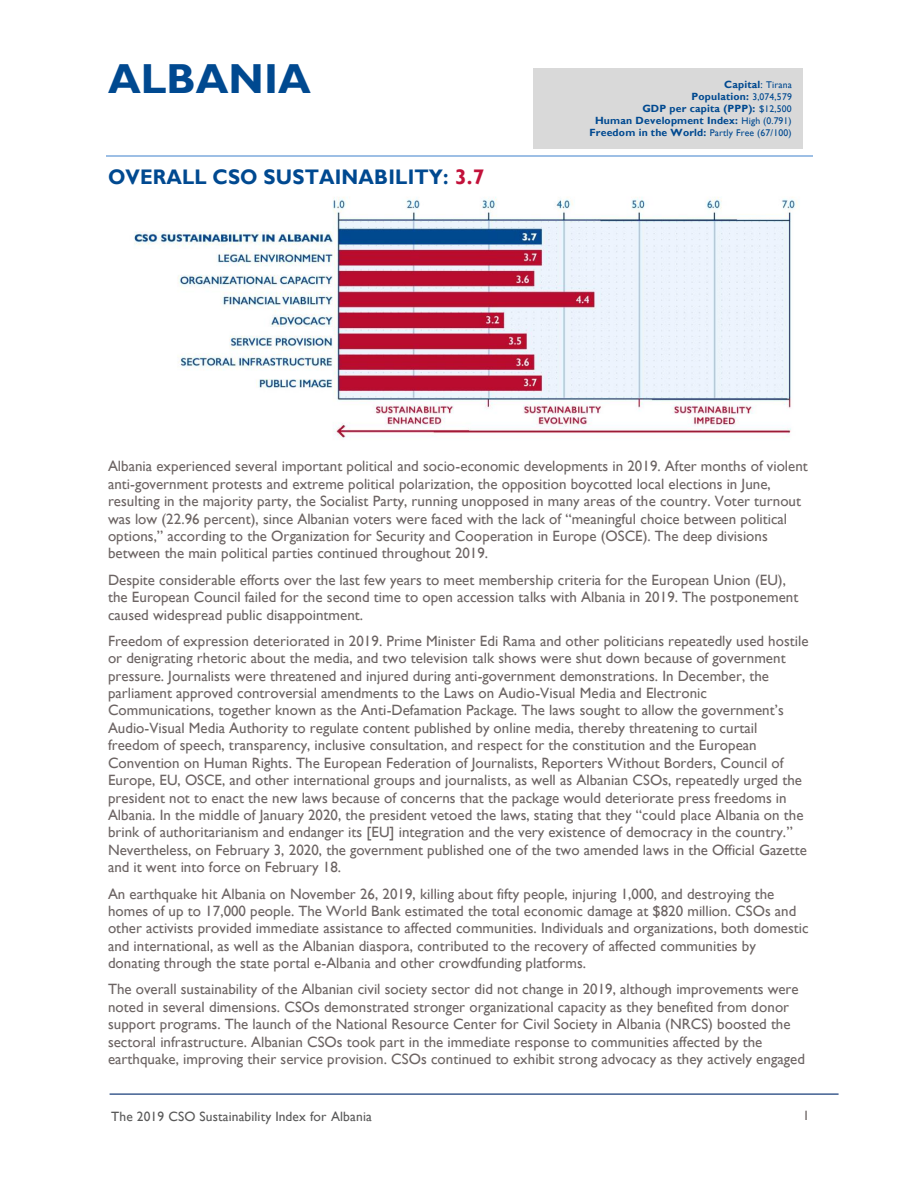
<style>
.page{position:relative;width:918px;height:1188px;background:#fff}
.page>*{position:absolute;margin:0;border:0;box-sizing:border-box;transform-origin:0 0}
.t1{font:700 42px "Gill Sans MT";color:#004990}
.t2{font:700 21px "Gill Sans MT";letter-spacing:.01em;color:#004990;scale:.95 1}
.t3{font:15px/17.4px "Gill Sans MT";color:#6c6463}
.t4{font:13.5px "Gill Sans MT";letter-spacing:.01em;color:#595959}
.t5{font:13.5px "Gill Sans MT";color:#6c6463}
.t6{font:700 10.5px/12.1px "Gill Sans MT";letter-spacing:.02em;color:#004990;text-align:right}
.s1{color:#c2113a}
.s2{font-weight:400}
.s3{font-weight:400;font-size:9.75px}
</style>
<div class="page">
<div style="left:533px;top:68px;width:270px;height:81px;background:#d9d9d9"></div>
<hr style="left:110px;top:1094px;width:729px;height:1px;background:#002a6c">
<hr style="left:106px;top:155px;width:706px;height:2px;background:#9dbfe5">
<img style="left:134px;top:197px;width:664px;height:242px">
<h1 class="t1" style="left:108px;top:54px;width:204px">ALBANIA</h1>
<h2 class="t2" style="left:108px;top:164px;width:398px">OVERALL CSO SUSTAINABILITY: <span class="s1">3.7</span></h2>
<p class="t6" style="left:589px;top:78px;width:204px">Capital<span class="s2">:</span> <span class="s3">Tirana<br></span>Population: <span class="s3">3,074,579<br></span>GDP per capita (PPP): <span class="s3">$12,500<br></span>Human Development Index: <span class="s3">High (0.791)<br></span>Freedom in the World: <span class="s3">Partly Free (67/100)</span></p>
<p class="t3" style="left:108px;top:457px;width:701px">Albania experienced several important political and socio-economic developments in 2019. After months of violent anti-government protests and extreme political polarization, the opposition boycotted local elections in June, resulting in the majority party, the Socialist Party, running unopposed in many areas of the country. Voter turnout was low (22.96 percent), since Albanian voters were faced with the lack of “meaningful choice between political options,” according to the Organization for Security and Cooperation in Europe (OSCE). The deep divisions between the main political parties continued throughout 2019.</p>
<p class="t3" style="left:108px;top:571px;width:692px">Despite considerable efforts over the last few years to meet membership criteria for the European Union (EU), the European Council failed for the second time to open accession talks with Albania in 2019. The postponement caused widespread public disappointment.</p>
<p class="t3" style="left:108px;top:632px;width:702px">Freedom of expression deteriorated in 2019. Prime Minister Edi Rama and other politicians repeatedly used hostile or denigrating rhetoric about the media, and two television talk shows were shut down because of government pressure. Journalists were threatened and injured during anti-government demonstrations. In December, the parliament approved controversial amendments to the Laws on Audio-Visual Media and Electronic Communications, together known as the Anti-Defamation Package. The laws sought to allow the government’s Audio-Visual Media Authority to regulate content published by online media, thereby threatening to curtail freedom of speech, transparency, inclusive consultation, and respect for the constitution and the European Convention on Human Rights. The European Federation of Journalists, Reporters Without Borders, Council of Europe, EU, OSCE, and other international groups and journalists, as well as Albanian CSOs, repeatedly urged the president not to enact the new laws because of concerns that the package would deteriorate press freedoms in Albania. In the middle of January 2020, the president vetoed the laws, stating that they “could place Albania on the brink of authoritarianism and endanger its [EU] integration and the very existence of democracy in the country.” Nevertheless, on February 3, 2020, the government published one of the two amended laws in the Official Gazette and it went into force on February 18.</p>
<p class="t3" style="left:108px;top:885px;width:702px">An earthquake hit Albania on November 26, 2019, killing about fifty people, injuring 1,000, and destroying the homes of up to 17,000 people. The World Bank estimated the total economic damage at $820 million. CSOs and other activists provided immediate assistance to affected communities. Individuals and organizations, both domestic and international, as well as the Albanian diaspora, contributed to the recovery of affected communities by donating through the state portal e-Albania and other crowdfunding platforms.</p>
<p class="t3" style="left:108px;top:981px;width:699px">The overall sustainability of the Albanian civil society sector did not change in 2019, although improvements were noted in several dimensions. CSOs demonstrated stronger organizational capacity as they benefited from donor support programs. The launch of the National Resource Center for Civil Society in Albania (NRCS) boosted the sectoral infrastructure. Albanian CSOs took part in the immediate response to communities affected by the earthquake, improving their service provision. CSOs continued to exhibit strong advocacy as they actively engaged</p>
<p class="t4" style="left:111px;top:1108px;width:262px">The 2019 CSO Sustainability Index for Albania</p>
<p class="t5" style="left:803px;top:1107px;width:8px">1</p>
</div>
